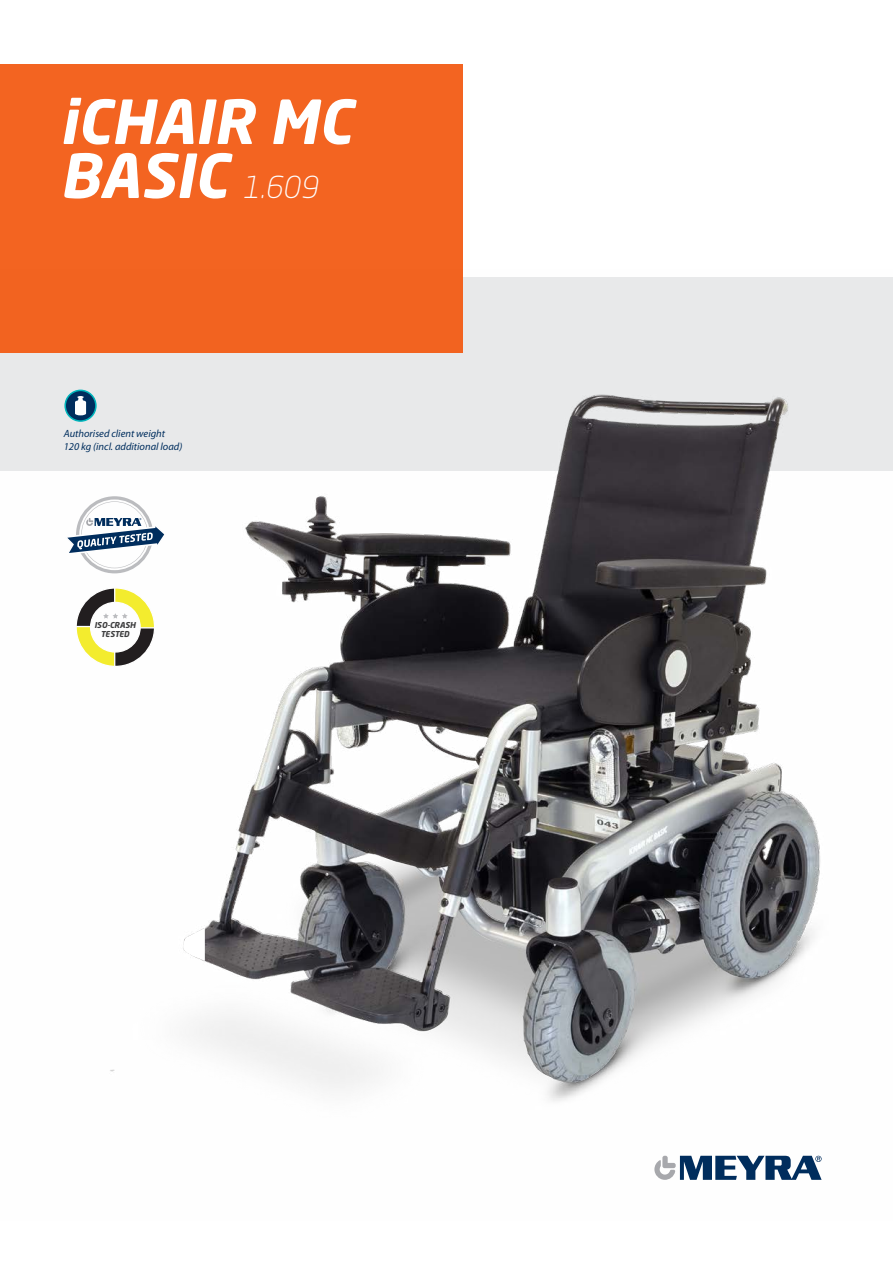
<style>
.page{position:relative;width:893px;height:1263px;background:#fff}
.page>*{position:absolute;margin:0;border:0;box-sizing:border-box;transform-origin:0 0}
.t1{font:italic 700 60px/54px "Neo Sans Std";color:#fff}
.t2{font:italic 10.5px/12.6px "Myriad Pro";color:#002e5e}
.t3{font:italic 700 8.1px/8.6px "Neo Sans Std";color:#3e3e3f;text-align:center}
.s1{font-weight:300;font-size:30px}
</style>
<div class="page">
<div style="left:0;top:64px;width:463px;height:289px;background:#f36421"></div>
<img style="left:0;top:277px;width:893px;height:903px">
<h1 class="t1" style="left:60px;top:93px;width:294px">iCHAIR MC<br>BASIC <span class="s1">1.609</span></h1>
<p class="t2" style="left:64px;top:427px;width:120px">Authorised client weight<br>120 kg (incl. additional load)</p>
<p class="t3" style="left:94px;top:621px;width:43px">ISO-CRASH<br>TESTED</p>
</div>
